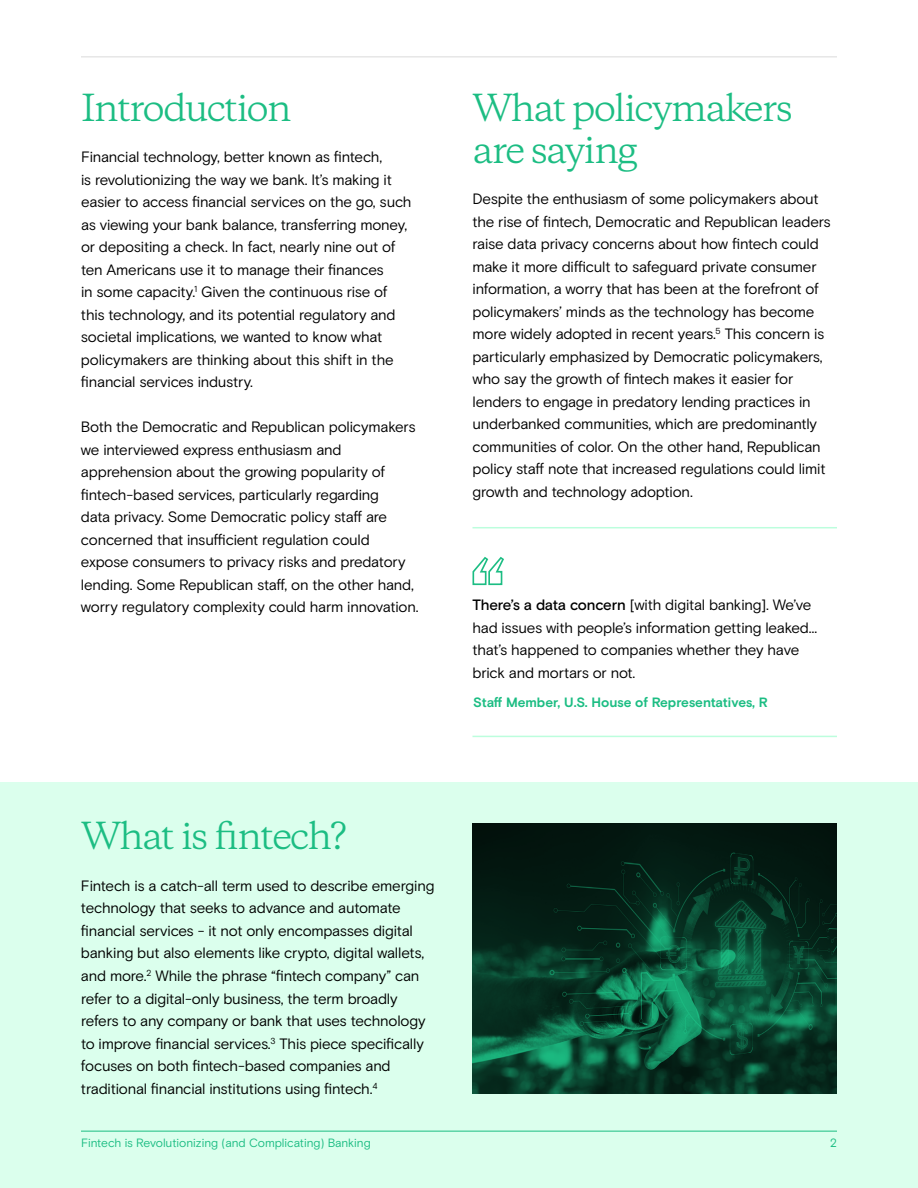
<style>
.page{position:relative;width:918px;height:1188px;background:#fff}
.page>*{position:absolute;margin:0;border:0;box-sizing:border-box;transform-origin:0 0}
.t1{font:34.95px/42px "Copernicus";letter-spacing:-.05em;color:#1cbd83}
.t2{font:15px/22.5px "Basis Grotesque Pro Off White";letter-spacing:-.015em;color:#000}
.t3{font:700 13.5px "Basis Grotesque Pro";letter-spacing:-.01em;color:#1cbd83}
.t4{font:12px "Basis Grotesque Pro Off White";letter-spacing:-.005em;color:#1cbd83}
.s1{font-family:"Basis Grotesque Pro";font-weight:500}
</style>
<div class="page">
<hr style="left:81px;top:56px;width:756px;height:1px;background:#dadada">
<div style="left:0;top:782px;width:918px;height:406px;background:#dbffed"></div>
<hr style="left:81px;top:1131px;width:756px;height:1px;background:#1cbd83">
<svg style="left:472px;top:556px;width:32px;height:30px"></svg>
<hr style="left:472px;top:527px;width:365px;height:1px;background:#bcfedd">
<hr style="left:472px;top:736px;width:365px;height:1px;background:#bcfedd">
<svg style="left:472px;top:823px;width:365px;height:271px;background:#083927"></svg>
<h1 class="t1" style="left:81px;top:87px;width:212px">Introduction</h1>
<p class="t2" style="left:81px;top:146px;width:332px">Financial technology, better known as fintech,<br>is revolutionizing the way we bank. It’s making it easier to access financial services on the go, such as viewing your bank balance, transferring money, or depositing a check. In fact, nearly nine out of ten Americans use it to manage their finances<br>in some capacity.<sup>1</sup> Given the continuous rise of this technology, and its potential regulatory and societal implications, we wanted to know what policymakers are thinking about this shift in the financial services industry.</p>
<p class="t2" style="left:81px;top:416px;width:339px">Both the Democratic and Republican policymakers we interviewed express enthusiasm and apprehension about the growing popularity of fintech-based services, particularly regarding<br>data privacy. Some Democratic policy staff are concerned that insufficient regulation could expose consumers to privacy risks and predatory lending. Some Republican staff, on the other hand, worry regulatory complexity could harm innovation.</p>
<h1 class="t1" style="left:472px;top:87px;width:322px">What policymakers are saying</h1>
<p class="t2" style="left:472px;top:188px;width:360px">Despite the enthusiasm of some policymakers about the rise of fintech, Democratic and Republican leaders raise data privacy concerns about how fintech could make it more difficult to safeguard private consumer information, a worry that has been at the forefront of policymakers’ minds as the technology has become more widely adopted in recent years.<sup>5</sup> This concern is particularly emphasized by Democratic policymakers, who say the growth of fintech makes it easier for lenders to engage in predatory lending practices in underbanked communities, which are predominantly communities of color. On the other hand, Republican policy staff note that increased regulations could limit growth and technology adoption.</p>
<p class="t2" style="left:472px;top:594px;width:346px"><span class="s1">There’s a data concern</span> [with digital banking]. We’ve had issues with people’s information getting leaked… that’s happened to companies whether they have brick and mortars or not.</p>
<p class="t3" style="left:473px;top:695px;width:296px">Staff Member, U.S. House of Representatives, R</p>
<h1 class="t1" style="left:81px;top:815px;width:267px">What is fintech?</h1>
<p class="t2" style="left:81px;top:875px;width:355px">Fintech is a catch-all term used to describe emerging technology that seeks to advance and automate financial services - it not only encompasses digital banking but also elements like crypto, digital wallets, and more.<sup>2</sup> While the phrase “fintech company” can refer to a digital-only business, the term broadly refers to any company or bank that uses technology to improve financial services.<sup>3</sup> This piece specifically focuses on both fintech-based companies and traditional financial institutions using fintech.<sup>4</sup></p>
<p class="t4" style="left:81px;top:1136px;width:291px">Fintech is Revolutionizing (and Complicating) Banking</p>
<p class="t4" style="left:830px;top:1136px;width:8px">2</p>
</div>
